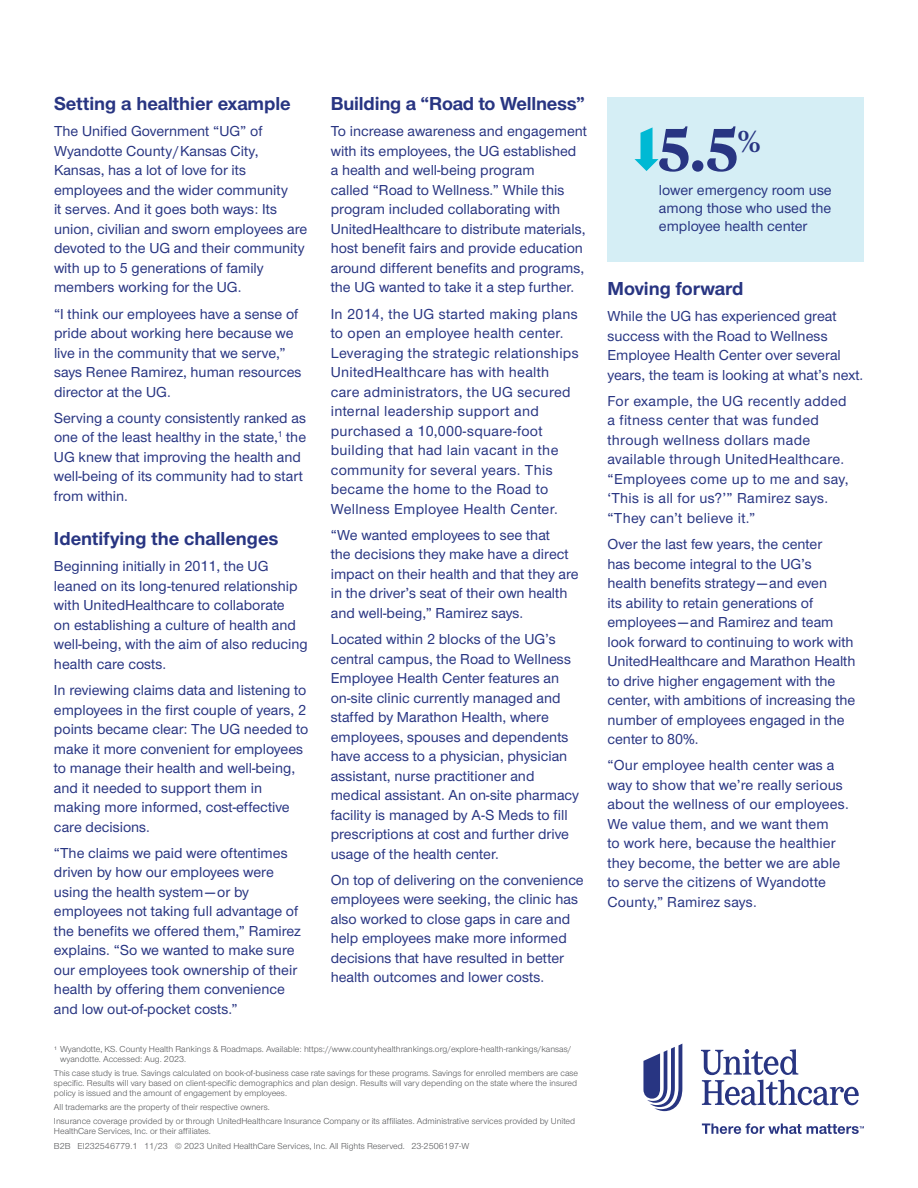
<style>
.page{position:relative;width:918px;height:1188px;background:#fff}
.page>*{position:absolute;margin:0;border:0;box-sizing:border-box;transform-origin:0 0}
.t1{font:600 60px "UHC Serif Headline";color:#283582}
.t2{font:700 19.5px "UHC Sans";color:#283582}
.t3{font:500 15px/19.5px "UHC Sans";color:#283582}
.t4{font:500 15px/19.5px "UHC Sans";letter-spacing:.02em;color:#283582}
.t5{font:9px/9.8px "UHC Sans";color:#57585a}
</style>
<div class="page">
<svg style="left:643px;top:1044px;width:39px;height:67px"></svg>
<svg style="left:701px;top:1049px;width:158px;height:56px"></svg>
<svg style="left:702px;top:1123px;width:162px;height:11px"></svg>
<div style="left:608px;top:97px;width:256px;height:165px;background:#d5eef5"></div>
<svg style="left:634px;top:127px;width:25px;height:44px"></svg>
<h2 class="t2" style="left:54px;top:90px;width:238px">Setting a healthier example</h2>
<p class="t3" style="left:54px;top:121px;width:255px">The Unified Government “UG” of Wyandotte County / Kansas City, Kansas, has a lot of love for its employees and the wider community<br>it serves. And it goes both ways: Its union, civilian and sworn employees are devoted to the UG and their community with up to 5 generations of family members working for the UG.</p>
<p class="t3" style="left:54px;top:303px;width:249px">“I think our employees have a sense of pride about working here because we live in the community that we serve,” says Renee Ramirez, human resources director at the UG.</p>
<p class="t3" style="left:54px;top:407px;width:254px">Serving a county consistently ranked as one of the least healthy in the state,<sup>1</sup> the UG knew that improving the health and well-being of its community had to start from within.</p>
<h2 class="t2" style="left:54px;top:525px;width:226px">Identifying the challenges</h2>
<p class="t3" style="left:54px;top:556px;width:255px">Beginning initially in 2011, the UG leaned on its long-tenured relationship with UnitedHealthcare to collaborate<br>on establishing a culture of health and well-being, with the aim of also reducing health care costs.</p>
<p class="t3" style="left:54px;top:680px;width:256px">In reviewing claims data and listening to employees in the first couple of years, 2 points became clear: The UG needed to make it more convenient for employees to manage their health and well-being, and it needed to support them in making more informed, cost-effective care decisions.</p>
<p class="t3" style="left:54px;top:842px;width:248px">“The claims we paid were oftentimes driven by how our employees were using the health system — or by employees not taking full advantage of the benefits we offered them,” Ramirez explains. “So we wanted to make sure our employees took ownership of their health by offering them convenience and low out-of-pocket costs.”</p>
<h2 class="t2" style="left:331px;top:90px;width:256px">Building a “Road to Wellness”</h2>
<p class="t3" style="left:331px;top:121px;width:258px">To increase awareness and engagement with its employees, the UG established a health and well-being program<br>called “Road to Wellness.” While this program included collaborating with UnitedHealthcare to distribute materials, host benefit fairs and provide education around different benefits and programs, the UG wanted to take it a step further.</p>
<p class="t4" style="left:331px;top:303px;width:249px">In 2014, the UG started making plans to open an employee health center.<br>Leveraging the strategic relationships UnitedHealthcare has with health care administrators, the UG secured internal leadership support and purchased a 10,000-square-foot building that had lain vacant in the community for several years. This became the home to the Road to Wellness Employee Health Center.</p>
<p class="t3" style="left:331px;top:524px;width:249px">“We wanted employees to see that<br>the decisions they make have a direct impact on their health and that they are in the driver’s seat of their own health and well-being,” Ramirez says.</p>
<p class="t3" style="left:331px;top:629px;width:250px">Located within 2 blocks of the UG’s central campus, the Road to Wellness Employee Health Center features an on-site clinic currently managed and staffed by Marathon Health, where employees, spouses and dependents have access to a physician, physician assistant, nurse practitioner and medical assistant. An on-site pharmacy facility is managed by A-S Meds to fill prescriptions at cost and further drive usage of the health center.</p>
<p class="t3" style="left:331px;top:869px;width:255px">On top of delivering on the convenience employees were seeking, the clinic has also worked to close gaps in care and help employees make more informed decisions that have resulted in better health outcomes and lower costs.</p>
<p class="t5" style="left:60px;top:1044px;width:513px;text-indent:-6px"><sup>1</sup> Wyandotte, KS. County Health Rankings &amp; Roadmaps. Available: https://www.countyhealthrankings.org/explore-health-rankings/kansas/ wyandotte. Accessed: Aug. 2023.</p>
<p class="t5" style="left:54px;top:1068px;width:526px;text-align:justify">This case study is true. Savings calculated on book-of-business case rate savings for these programs. Savings for enrolled members are case specific. Results will vary based on client-specific demographics and plan design. Results will vary depending on the state where the insured policy is issued and the amount of engagement by employees.</p>
<p class="t5" style="left:54px;top:1100px;width:523px;line-height:14.2px">All trademarks are the property of their respective owners.<br>Insurance coverage provided by or through UnitedHealthcare Insurance Company or its affiliates. Administrative services provided by United</p>
<p class="t5" style="left:54px;top:1123px;width:417px;line-height:15px">HealthCare Services, Inc. or their affiliates.<br>B2B EI232546779.1 11/23 © 2023 United HealthCare Services, Inc. All Rights Reserved. 23-2506197-W</p>
<h1 class="t1" style="left:659px;top:109px;width:104px">5.5<sup>%</sup></h1>
<p class="t3" style="left:659px;top:180px;width:174px;line-height:18px;text-align:justify">lower emergency room use among those who used the employee health center</p>
<h2 class="t2" style="left:608px;top:275px;width:138px">Moving forward</h2>
<p class="t3" style="left:608px;top:306px;width:257px">While the UG has experienced great success with the Road to Wellness Employee Health Center over several years, the team is looking at what’s next.</p>
<p class="t4" style="left:608px;top:390px;width:243px">For example, the UG recently added a fitness center that was funded through wellness dollars made available through UnitedHealthcare. “Employees come up to me and say, ‘This is all for us?’” Ramirez says. “They can’t believe it.”</p>
<p class="t3" style="left:608px;top:534px;width:250px">Over the last few years, the center<br>has become integral to the UG’s<br>health benefits strategy—and even<br>its ability to retain generations of employees—and Ramirez and team look forward to continuing to work with UnitedHealthcare and Marathon Health to drive higher engagement with the center, with ambitions of increasing the number of employees engaged in the center to 80%.</p>
<p class="t3" style="left:608px;top:755px;width:243px">“Our employee health center was a way to show that we’re really serious about the wellness of our employees.<br>We value them, and we want them<br>to work here, because the healthier they become, the better we are able to serve the citizens of Wyandotte<br>County,” Ramirez says.</p>
</div>
